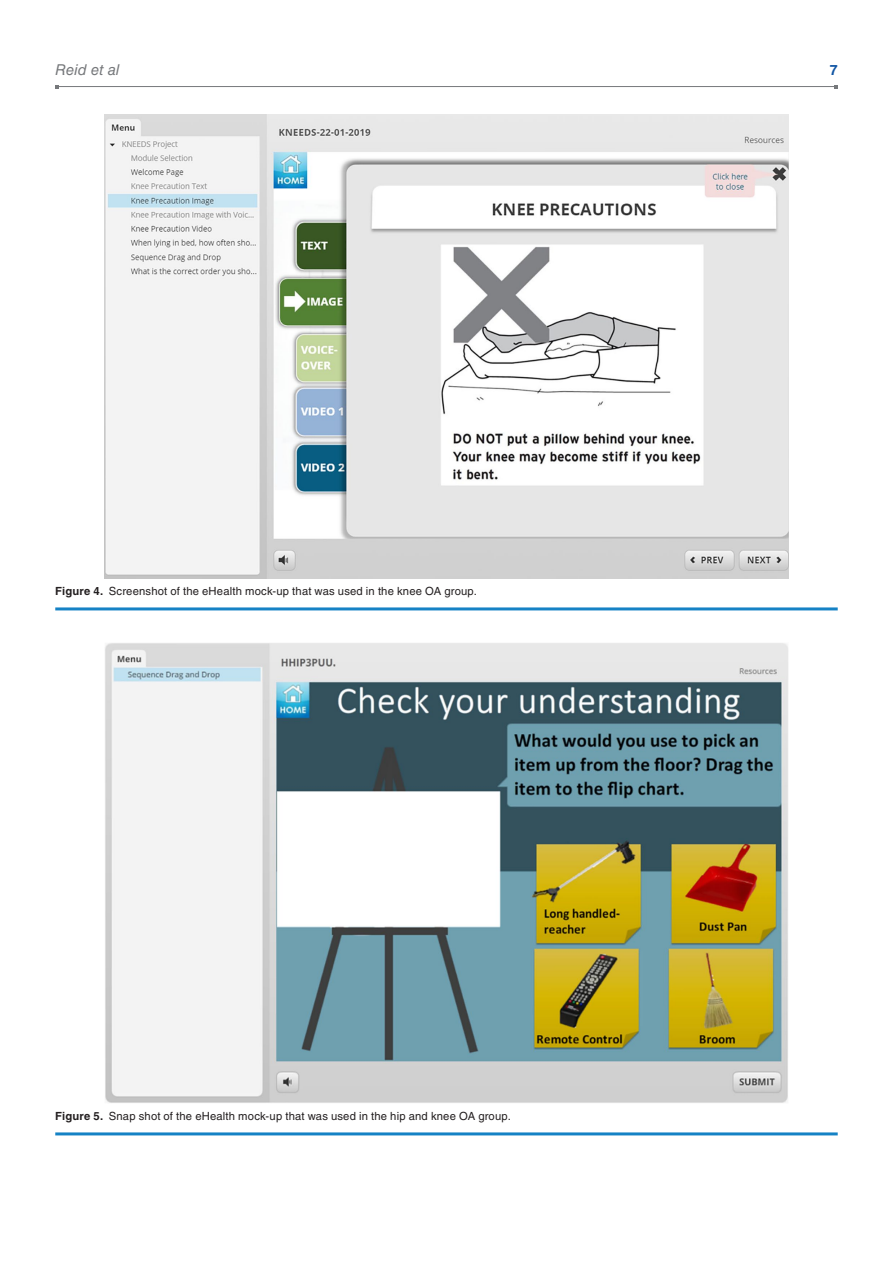
<style>
.page{position:relative;width:893px;height:1263px;background:#fff}
.page>*{position:absolute;margin:0;border:0;box-sizing:border-box;transform-origin:0 0}
.t1{font:italic 15px "Helvetica LT Std";color:#76787b}
.t2{font:700 14.25px "Helvetica LT Std";color:#1055a4}
.t3{font:11.25px "Helvetica LT Std";letter-spacing:.015em;color:#231f20}
.s1{font-weight:700}
</style>
<div class="page">
<hr style="left:57px;top:86px;width:779px;height:1px;background:#76787b">
<hr style="left:55px;top:607px;width:783px;height:3px;background:#1582c5">
<img style="left:104px;top:115px;width:684px;height:463px">
<hr style="left:55px;top:1132px;width:783px;height:3px;background:#1582c5">
<img style="left:105px;top:643px;width:683px;height:460px">
<h1 class="t1" style="left:55px;top:61px;width:66px">Reid et al</h1>
<p class="t2" style="left:830px;top:61px;width:9px">7</p>
<p class="t3" style="left:55px;top:584px;width:423px"><span class="s1">Figure 4.</span> Screenshot of the eHealth mock-up that was used in the knee OA group.</p>
<p class="t3" style="left:55px;top:1109px;width:457px"><span class="s1">Figure 5.</span> Snap shot of the eHealth mock-up that was used in the hip and knee OA group.</p>
</div>
